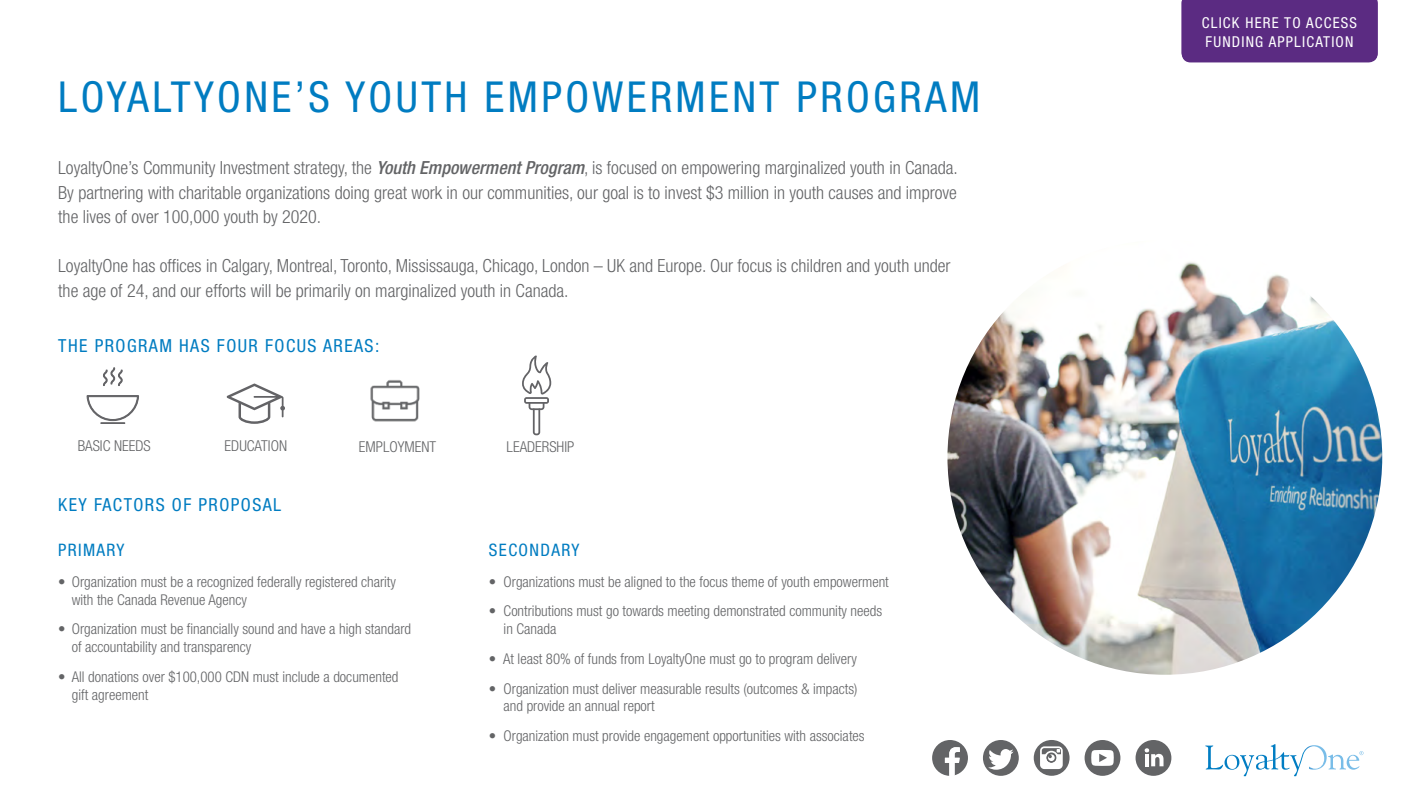
<style>
.page{position:relative;width:1404px;height:810px;background:#fff}
.page>*{position:absolute;margin:0;border:0;box-sizing:border-box;transform-origin:0 0}
.t1{font:condensed 42.75px "Helvetica Neue";letter-spacing:.08em;color:#007cc1}
.t2{font:300 condensed 18.08px/24.6px "Helvetica Neue";color:#636466;text-align:justify}
.t3{font:condensed 18px "Helvetica Neue";letter-spacing:.08em;color:#007cc1}
.t4{font:condensed 17.25px "Helvetica Neue";letter-spacing:.08em;color:#007cc1}
.t5{font:300 condensed 15px "Helvetica Neue";color:#636466}
.t6{font:condensed 15px/18.8px "Helvetica Neue";letter-spacing:.08em;color:#fff}
.t7{font:300 condensed 14.85px/17.8px "Helvetica Neue";color:#636466}
.s1{font-weight:500;font-style:italic}
</style>
<div class="page">
<img style="left:947px;top:240px;width:435px;height:435px;border-radius:217px">
<svg style="left:522px;top:355px;width:29px;height:80px"></svg>
<svg style="left:227px;top:384px;width:58px;height:40px"></svg>
<img style="left:370px;top:380px;width:50px;height:42px">
<svg style="left:103px;top:367px;width:20px;height:19px"></svg>
<svg style="left:86px;top:395px;width:53px;height:29px"></svg>
<div style="left:100px;top:422px;width:25px;height:2px;border:1px solid #636366"></div>
<svg style="left:1205px;top:744px;width:131px;height:32px"></svg>
<svg style="left:1359px;top:751px;width:5px;height:4px"></svg>
<div style="left:1182px;top:0;width:196px;height:62px;background:#5b2b82"></div>
<svg style="left:932px;top:740px;width:36px;height:36px"></svg>
<div style="left:983px;top:740px;width:36px;height:36px;background:#636466;border-radius:50%"></div>
<svg style="left:988px;top:749px;width:26px;height:21px"></svg>
<div style="left:1085px;top:740px;width:35px;height:36px;background:#636466;border-radius:50%"></div>
<div style="left:1136px;top:740px;width:35px;height:36px;background:#636466;border-radius:50%"></div>
<svg style="left:1091px;top:750px;width:23px;height:16px"></svg>
<div style="left:1034px;top:740px;width:36px;height:36px;background:#636466;border-radius:50%"></div>
<svg style="left:1040px;top:746px;width:23px;height:23px"></svg>
<svg style="left:1144px;top:748px;width:20px;height:18px"></svg>
<h1 class="t1" style="left:58px;top:72px;width:923px">LOYALTYONE’S YOUTH EMPOWERMENT PROGRAM</h1>
<p class="t2" style="left:58px;top:155px;width:901px">LoyaltyOne’s Community Investment strategy, the <span class="s1">Youth Empowerment Program</span>, is focused on empowering marginalized youth in Canada.<br>By partnering with charitable organizations doing great work in our communities, our goal is to invest $3 million in youth causes and improve the lives of over 100,000 youth by 2020.</p>
<p class="t2" style="left:58px;top:254px;width:894px">LoyaltyOne has offices in Calgary, Montreal, Toronto, Mississauga, Chicago, London – UK and Europe. Our focus is children and youth under the age of 24, and our efforts will be primarily on marginalized youth in Canada.</p>
<p class="t3" style="left:58px;top:335px;width:323px">THE PROGRAM HAS FOUR FOCUS AREAS:</p>
<p class="t5" style="left:78px;top:437px;width:74px">BASIC NEEDS</p>
<p class="t5" style="left:225px;top:437px;width:64px">EDUCATION</p>
<p class="t5" style="left:359px;top:438px;width:79px">EMPLOYMENT</p>
<p class="t5" style="left:507px;top:438px;width:69px">LEADERSHIP</p>
<p class="t3" style="left:58px;top:494px;width:225px">KEY FACTORS OF PROPOSAL</p>
<p class="t4" style="left:58px;top:540px;width:68px">PRIMARY</p>
<p class="t7" style="left:72px;top:573px;width:326px;text-indent:-14px">• Organization must be a recognized federally registered charity with the Canada Revenue Agency</p>
<p class="t7" style="left:72px;top:620px;width:341px;text-indent:-14px">• Organization must be financially sound and have a high standard of accountability and transparency</p>
<p class="t7" style="left:72px;top:668px;width:328px;text-indent:-14px">• All donations over $100,000 CDN must include a documented gift agreement</p>
<p class="t4" style="left:489px;top:540px;width:92px">SECONDARY</p>
<p class="t7" style="left:489px;top:573px;width:401px">• Organizations must be aligned to the focus theme of youth empowerment</p>
<p class="t7" style="left:504px;top:602px;width:380px;text-indent:-15px">• Contributions must go towards meeting demonstrated community needs in Canada</p>
<p class="t7" style="left:489px;top:650px;width:369px">• At least 80% of funds from LoyaltyOne must go to program delivery</p>
<p class="t7" style="left:504px;top:679px;width:355px;text-indent:-15px">• Organization must deliver measurable results (outcomes &amp; impacts) and provide an annual report</p>
<p class="t7" style="left:489px;top:727px;width:377px">• Organization must provide engagement opportunities with associates</p>
<p class="t6" style="left:1202px;top:13px;width:157px">CLICK HERE TO ACCESS<br>FUNDING APPLICATION</p>
</div>
